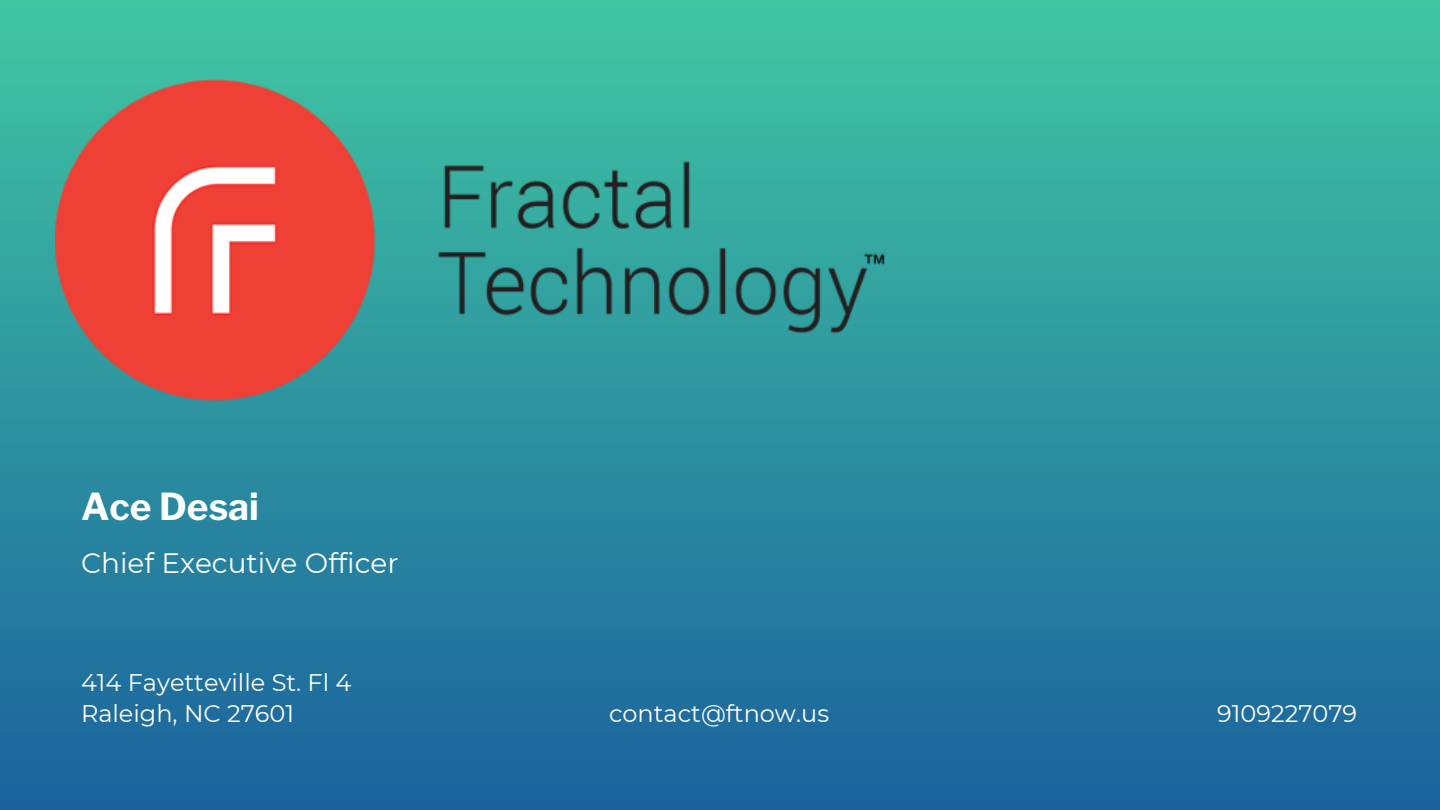
<style>
.page{position:relative;width:1440px;height:810px;background:#fff}
.page>*{position:absolute;margin:0;border:0;box-sizing:border-box;transform-origin:0 0}
.t1{font:700 37px "Libre Franklin";color:#fff}
.t2{font:28px "Montserrat";color:#fff}
.t3{font:24px "Montserrat";color:#fff}
</style>
<div class="page">
<img style="left:0;top:0;width:1440px;height:810px">
<img style="left:55px;top:79px;width:836px;height:326px">
<p class="t1" style="left:81px;top:485px;width:179px">Ace Desai</p>
<p class="t2" style="left:81px;top:546px;width:319px">Chief Executive Officer</p>
<p class="t3" style="left:81px;top:668px;width:272px">414 Fayetteville St. Fl 4</p>
<p class="t3" style="left:81px;top:699px;width:215px">Raleigh, NC 27601</p>
<p class="t3" style="left:1217px;top:699px;width:141px">9109227079</p>
<p class="t3" style="left:609px;top:699px;width:222px">contact@ftnow.us</p>
</div>
